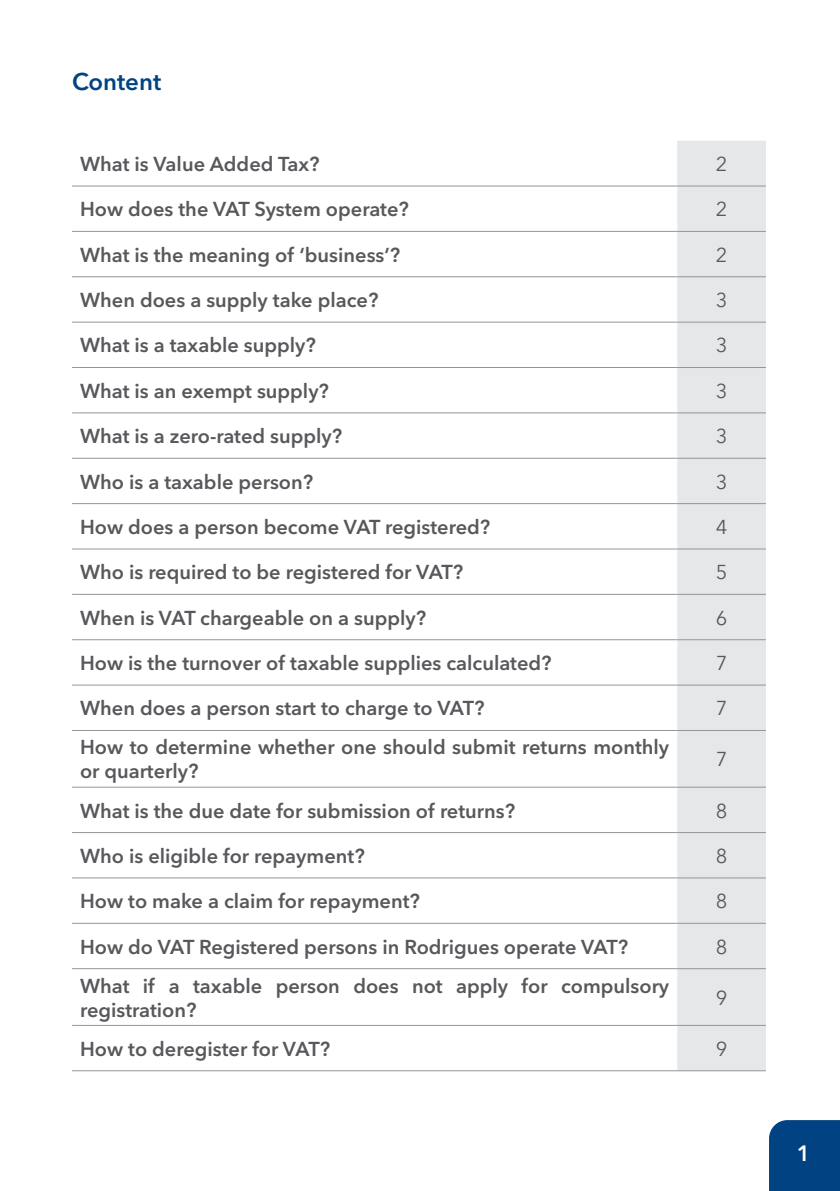
<style>
.page{position:relative;width:840px;height:1191px;background:#fff}
.page>*{position:absolute;margin:0;border:0;box-sizing:border-box;transform-origin:0 0}
.t1{font:600 24px "Avenir Next LT Pro";color:#004282}
.t2{font:600 22px "Avenir Next LT Pro";color:#fff}
.t3{font:600 20px/24px "Avenir Next LT Pro";color:#57585b}
.t4{font:20px "Avenir Next LT Pro";color:#57585b}
</style>
<div class="page">
<div style="left:769px;top:1120px;width:70px;height:71px;background:#004282"></div>
<div style="left:676px;top:141px;width:89px;height:929px;background:#e6e7e8"></div>
<hr style="left:72px;top:186px;width:604px;height:1px;background:#939597">
<hr style="left:676px;top:186px;width:89px;height:1px;background:#939597">
<hr style="left:72px;top:231px;width:604px;height:1px;background:#939597">
<hr style="left:676px;top:231px;width:89px;height:1px;background:#939597">
<hr style="left:72px;top:276px;width:604px;height:1px;background:#939597">
<hr style="left:676px;top:276px;width:89px;height:1px;background:#939597">
<hr style="left:72px;top:322px;width:604px;height:1px;background:#939597">
<hr style="left:676px;top:322px;width:89px;height:1px;background:#939597">
<hr style="left:72px;top:367px;width:604px;height:1px;background:#939597">
<hr style="left:676px;top:367px;width:89px;height:1px;background:#939597">
<hr style="left:72px;top:412px;width:604px;height:1px;background:#939597">
<hr style="left:676px;top:412px;width:89px;height:1px;background:#939597">
<hr style="left:72px;top:458px;width:604px;height:1px;background:#939597">
<hr style="left:676px;top:458px;width:89px;height:1px;background:#939597">
<hr style="left:72px;top:503px;width:604px;height:1px;background:#939597">
<hr style="left:676px;top:503px;width:89px;height:1px;background:#939597">
<hr style="left:72px;top:548px;width:604px;height:1px;background:#939597">
<hr style="left:676px;top:548px;width:89px;height:1px;background:#939597">
<hr style="left:72px;top:594px;width:604px;height:1px;background:#939597">
<hr style="left:676px;top:594px;width:89px;height:1px;background:#939597">
<hr style="left:72px;top:639px;width:604px;height:1px;background:#939597">
<hr style="left:676px;top:639px;width:89px;height:1px;background:#939597">
<hr style="left:72px;top:685px;width:604px;height:1px;background:#939597">
<hr style="left:676px;top:685px;width:89px;height:1px;background:#939597">
<hr style="left:72px;top:730px;width:604px;height:1px;background:#939597">
<hr style="left:676px;top:730px;width:89px;height:1px;background:#939597">
<hr style="left:72px;top:787px;width:604px;height:1px;background:#939597">
<hr style="left:676px;top:787px;width:89px;height:1px;background:#939597">
<hr style="left:72px;top:832px;width:604px;height:1px;background:#939597">
<hr style="left:676px;top:832px;width:89px;height:1px;background:#939597">
<hr style="left:72px;top:877px;width:604px;height:1px;background:#939597">
<hr style="left:676px;top:877px;width:89px;height:1px;background:#939597">
<hr style="left:72px;top:923px;width:604px;height:1px;background:#939597">
<hr style="left:676px;top:923px;width:89px;height:1px;background:#939597">
<hr style="left:72px;top:968px;width:604px;height:1px;background:#939597">
<hr style="left:676px;top:968px;width:89px;height:1px;background:#939597">
<hr style="left:72px;top:1025px;width:604px;height:1px;background:#939597">
<hr style="left:676px;top:1025px;width:89px;height:1px;background:#939597">
<hr style="left:72px;top:1070px;width:604px;height:1px;background:#939597">
<hr style="left:676px;top:1070px;width:89px;height:1px;background:#939597">
<p class="t1" style="left:72px;top:67px;width:91px">Content</p>
<p class="t3" style="left:80px;top:152px;width:241px">What is Value Added Tax?</p>
<p class="t4" style="left:715px;top:152px;width:13px">2</p>
<p class="t3" style="left:80px;top:197px;width:330px">How does the VAT System operate?</p>
<p class="t4" style="left:715px;top:197px;width:13px">2</p>
<p class="t3" style="left:80px;top:242px;width:321px">What is the meaning of ‘business’?</p>
<p class="t4" style="left:715px;top:243px;width:13px">2</p>
<p class="t3" style="left:80px;top:288px;width:299px">When does a supply take place?</p>
<p class="t4" style="left:715px;top:288px;width:13px">3</p>
<p class="t3" style="left:80px;top:333px;width:237px">What is a taxable supply?</p>
<p class="t4" style="left:715px;top:333px;width:13px">3</p>
<p class="t3" style="left:80px;top:378px;width:250px">What is an exempt supply?</p>
<p class="t4" style="left:715px;top:379px;width:13px">3</p>
<p class="t3" style="left:80px;top:424px;width:263px">What is a zero-rated supply?</p>
<p class="t4" style="left:715px;top:424px;width:13px">3</p>
<p class="t3" style="left:80px;top:469px;width:234px">Who is a taxable person?</p>
<p class="t4" style="left:715px;top:469px;width:13px">3</p>
<p class="t3" style="left:80px;top:515px;width:411px">How does a person become VAT registered?</p>
<p class="t4" style="left:715px;top:515px;width:13px">4</p>
<p class="t3" style="left:80px;top:560px;width:384px">Who is required to be registered for VAT?</p>
<p class="t4" style="left:715px;top:560px;width:13px">5</p>
<p class="t3" style="left:80px;top:605px;width:347px">When is VAT chargeable on a supply?</p>
<p class="t4" style="left:715px;top:606px;width:13px">6</p>
<p class="t3" style="left:80px;top:651px;width:473px">How is the turnover of taxable supplies calculated?</p>
<p class="t4" style="left:715px;top:651px;width:13px">7</p>
<p class="t3" style="left:80px;top:696px;width:406px">When does a person start to charge to VAT?</p>
<p class="t4" style="left:715px;top:696px;width:13px">7</p>
<p class="t3" style="left:80px;top:735px;width:590px">How to determine whether one should submit returns monthly or quarterly?</p>
<p class="t4" style="left:715px;top:747px;width:13px">7</p>
<p class="t3" style="left:80px;top:798px;width:436px">What is the due date for submission of returns?</p>
<p class="t4" style="left:715px;top:798px;width:13px">8</p>
<p class="t3" style="left:80px;top:843px;width:286px">Who is eligible for repayment?</p>
<p class="t4" style="left:715px;top:844px;width:13px">8</p>
<p class="t3" style="left:80px;top:889px;width:341px">How to make a claim for repayment?</p>
<p class="t4" style="left:715px;top:889px;width:13px">8</p>
<p class="t3" style="left:80px;top:934px;width:549px">How do VAT Registered persons in Rodrigues operate VAT?</p>
<p class="t4" style="left:715px;top:934px;width:13px">8</p>
<p class="t3" style="left:80px;top:973px;width:590px">What if a taxable person does not apply for compulsory registration?</p>
<p class="t4" style="left:715px;top:985px;width:13px">9</p>
<p class="t3" style="left:80px;top:1036px;width:251px">How to deregister for VAT?</p>
<p class="t4" style="left:715px;top:1036px;width:13px">9</p>
<p class="t2" style="left:796px;top:1139px;width:15px">1</p>
</div>
